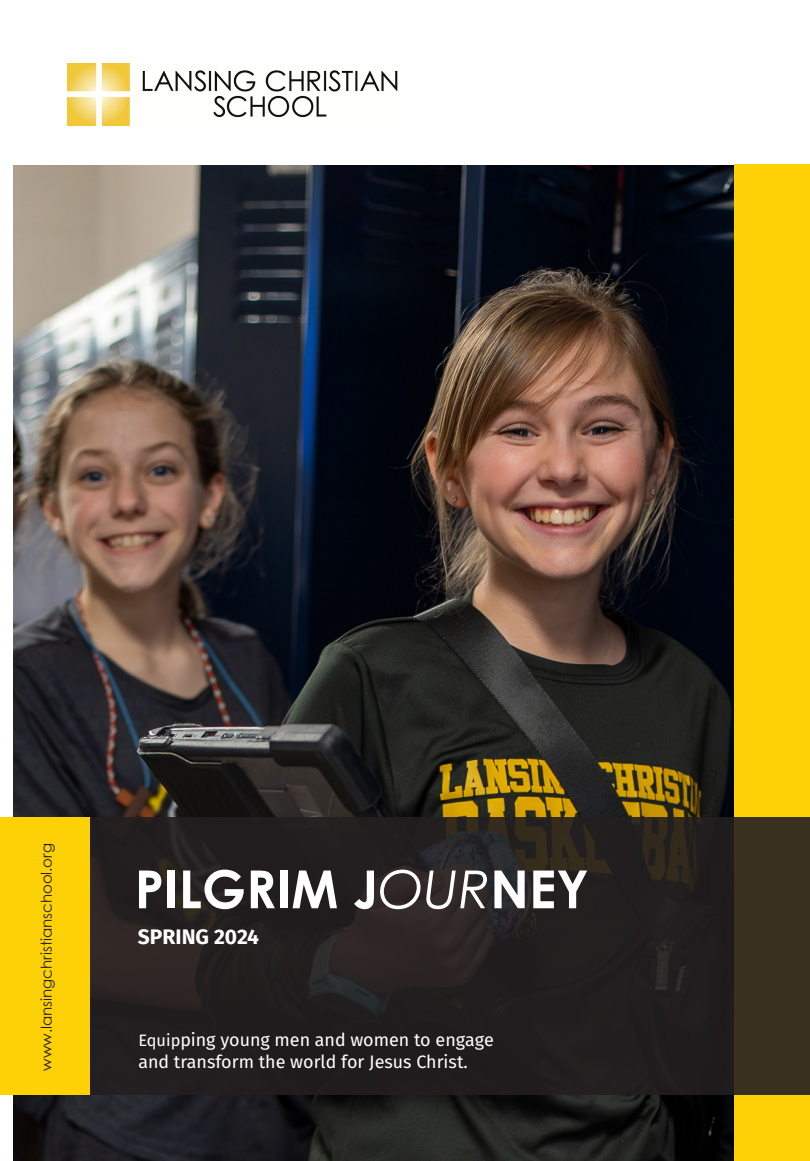
<style>
.page{position:relative;width:810px;height:1161px;background:#fff}
.page>*{position:absolute;margin:0;border:0;box-sizing:border-box;transform-origin:0 0}
.t1{font:700 52.5px "Century Gothic";color:#fff}
.Caption___Footer{font:700 21px "Fira Sans";color:#fff}
.Caption___Footer-2{font:18px/21.6px "Fira Sans";color:#fff}
.t2{font:15px "Century Gothic";color:#231f20}
.s1{font-weight:400;font-style:italic}
.s2{font-size:16.5px}
</style>
<div class="page">
<img style="left:67px;top:63px;width:331px;height:63px">
<img style="left:14px;top:165px;width:720px;height:996px">
<div style="left:734px;top:165px;width:76px;height:996px;background:#fdd106"></div>
<div style="left:0;top:818px;width:90px;height:277px;background:#fdd106"></div>
<svg style="left:90px;top:818px;width:720px;height:277px;background:#26211f"></svg>
<p class="t2" style="left:36px;top:1071px;width:229px;rotate:-90deg">www.lansingchristianschool.org</p>
<p class="t1" style="left:135px;top:849px;width:456px">PILGRIM J<span class="s1">OUR</span>NEY</p>
<p class="Caption___Footer" style="left:138px;top:919px;width:123px">SPRING 2024</p>
<p class="Caption___Footer-2" style="left:148px;top:1023px;width:357px"><span class="s2">Equip</span>ping young men and women to engage and transform the world for Jesus Christ.</p>
<p class="Caption___Footer-2" style="left:138px;top:1029px;width:357px"><span class="s2">Equip</span>ping young men and women to engage</p>
<p class="Caption___Footer-2" style="left:138px;top:1051px;width:331px">and transform the world for Jesus Christ.</p>
</div>
